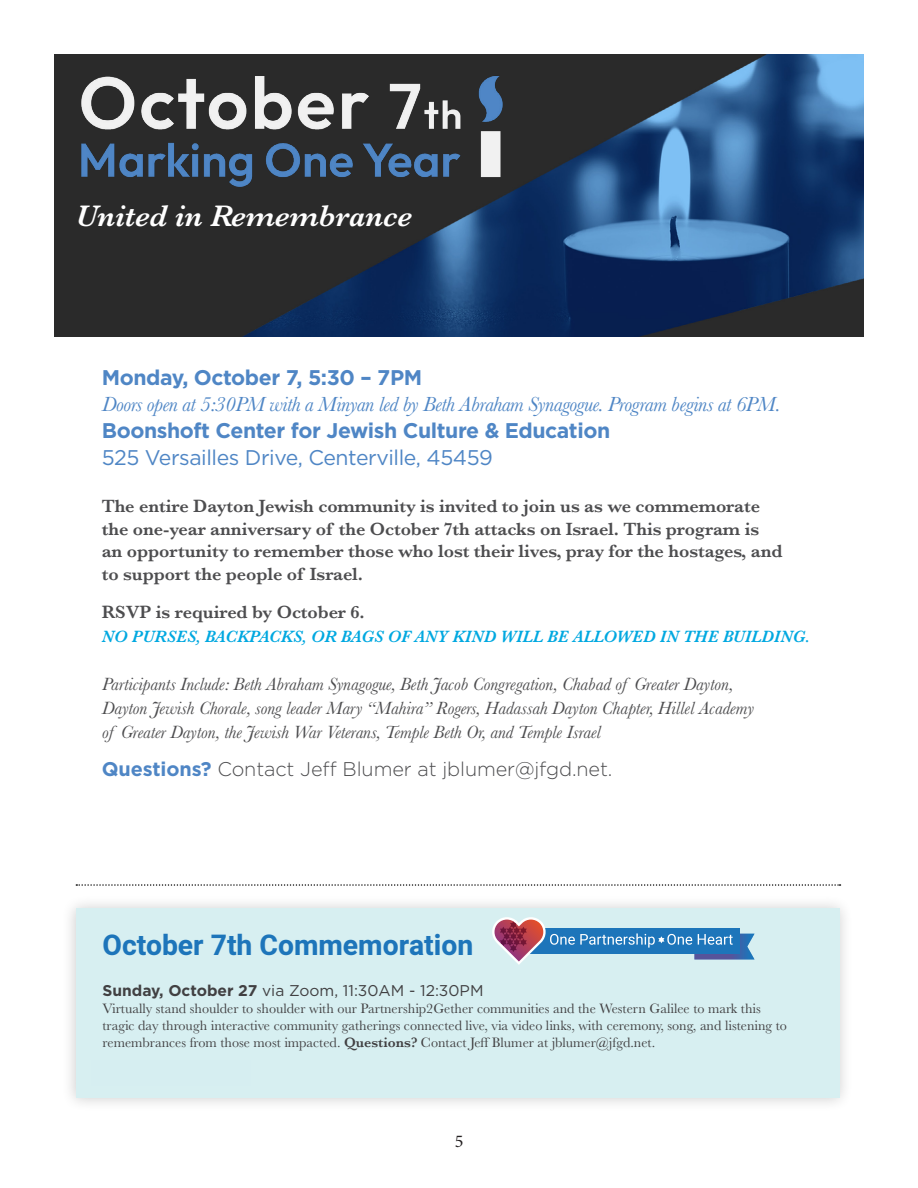
<style>
.page{position:relative;width:918px;height:1188px;background:#fff}
.page>*{position:absolute;margin:0;border:0;box-sizing:border-box;transform-origin:0 0}
.t1{font:italic 600 30.9px "Baskerville MT Std";color:#fff}
.t2{font:700 28.35px "Heebo";color:#1d75ba}
.t3{font:italic 21.15px/26.8px "Baskerville MT Std";letter-spacing:-.02em;color:#4f86c5}
.t4{font:300 19.8px "Gotham";letter-spacing:-.005em;color:#4d4d4f}
.t5{font:600 18.45px/22.6px "Baskerville MT Std";letter-spacing:-.005em;color:#4d4d4f}
.t6{font:italic 18.45px/24px "Baskerville MT Std";letter-spacing:-.005em;color:#4d4d4f}
.t7{font:18px "Minion Pro";color:#231f20}
.t8{font:italic 600 16.95px "Baskerville MT Std";color:#00a8e0}
.t9{font:15.6px "Gotham";color:#414042}
.t10{font:14.1px/17px "Baskerville MT Std";color:#414042}
.s1{font-family:"Gotham";font-weight:700;font-style:normal}
.s2{font-family:"Gotham";font-style:normal}
.s3{font-weight:700;color:#4f86c5}
.s4{font-weight:700}
.s5{font-weight:600}
</style>
<div class="page">
<div style="left:54px;top:54px;width:810px;height:283px;background:#2a2a2a"></div>
<img style="left:242px;top:54px;width:622px;height:283px">
<img style="left:81px;top:68px;width:427px;height:123px">
<svg style="left:76px;top:884px;width:765px;height:2px"></svg>
<div style="left:61px;top:894px;width:793px;height:218px;background:#000;opacity:.2"></div>
<div style="left:76px;top:908px;width:764px;height:190px;background:#d7eff1"></div>
<svg style="left:492px;top:917px;width:263px;height:48px"></svg>
<p class="t1" style="left:76px;top:198px;width:337px">United in Remembrance</p>
<p class="t3" style="left:102px;top:364px;width:680px"><span class="s1">Monday, October 7, 5:30 – 7PM<br></span>Doors open at 5:30PM with a Minyan led by Beth Abraham Synagogue. Program begins at 6PM.<br><span class="s1">Boonshoft Center for Jewish Culture &amp; Education<br></span><span class="s2">525 Versailles Drive, Centerville, 45459</span></p>
<p class="t5" style="left:102px;top:495px;width:682px">The entire Dayton Jewish community is invited to join us as we commemorate the one-year anniversary of the October 7th attacks on Israel. This program is an opportunity to remember those who lost their lives, pray for the hostages, and to support the people of Israel.</p>
<p class="t5" style="left:102px;top:601px;width:264px">RSVP is required by October 6.</p>
<p class="t8" style="left:102px;top:627px;width:710px">NO PURSES, BACKPACKS, OR BAGS OF ANY KIND WILL BE ALLOWED IN THE BUILDING.</p>
<p class="t6" style="left:102px;top:672px;width:654px">Participants Include: Beth Abraham Synagogue, Beth Jacob Congregation, Chabad of Greater Dayton,<br>Dayton Jewish Chorale, song leader Mary “Mahira” Rogers, Hadassah Dayton Chapter, Hillel Academy of Greater Dayton, the Jewish War Veterans, Temple Beth Or, and Temple Israel</p>
<p class="t4" style="left:102px;top:757px;width:512px"><span class="s3">Questions?</span> Contact Jeff Blumer at jblumer@jfgd.net.</p>
<p class="t2" style="left:102px;top:925px;width:372px">October 7th Commemoration</p>
<p class="t9" style="left:102px;top:981px;width:383px"><span class="s4">Sunday, October 27</span> via Zoom, 11:30AM - 12:30PM</p>
<p class="t10" style="left:102px;top:1000px;width:686px">Virtually stand shoulder to shoulder with our Partnership2Gether communities and the Western Galilee to mark this tragic day through interactive community gatherings connected live, via video links, with ceremony, song, and listening to remembrances from those most impacted. <span class="s5">Questions?</span> Contact Jeff Blumer at jblumer@jfgd.net.</p>
<p class="t7" style="left:455px;top:1129px;width:10px">5</p>
</div>
